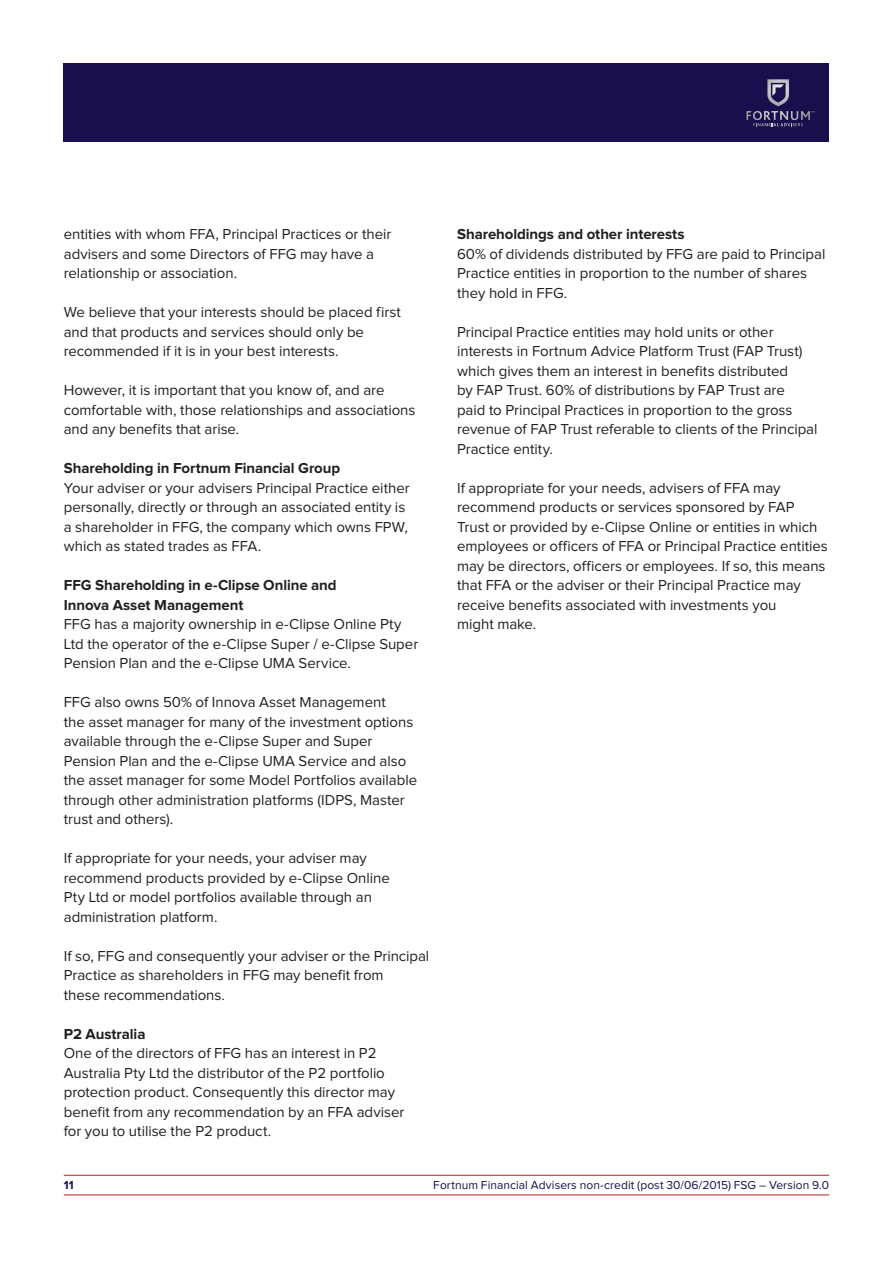
<style>
.page{position:relative;width:893px;height:1263px;background:#fff}
.page>*{position:absolute;margin:0;border:0;box-sizing:border-box;transform-origin:0 0}
.t1{font:15px/19.5px "Proxima Nova";letter-spacing:-.005em;color:#231f20}
.t2{font:700 15px/19.5px "Proxima Nova";letter-spacing:-.005em;color:#231f20}
.t3{font:12px "Proxima Nova";letter-spacing:.005em;color:#18104c}
.t4{font:700 12px "Proxima Nova";color:#18104c}
</style>
<div class="page">
<hr style="left:64px;top:1195px;width:765px;height:1px;background:#b31f23">
<hr style="left:64px;top:1175px;width:765px;height:1px;background:#b31f23">
<div style="left:64px;top:64px;width:765px;height:78px;background:#18104c"></div>
<svg style="left:746px;top:79px;width:68px;height:47px"></svg>
<p class="t1" style="left:64px;top:225px;width:329px">entities with whom FFA, Principal Practices or their advisers and some Directors of FFG may have a relationship or association.</p>
<p class="t1" style="left:64px;top:303px;width:339px">We believe that your interests should be placed first and that products and services should only be recommended if it is in your best interests.</p>
<p class="t1" style="left:64px;top:381px;width:353px">However, it is important that you know of, and are comfortable with, those relationships and associations and any benefits that arise.</p>
<p class="t2" style="left:64px;top:459px;width:278px">Shareholding in Fortnum Financial Group</p>
<p class="t1" style="left:64px;top:479px;width:347px">Your adviser or your advisers Principal Practice either personally, directly or through an associated entity is a shareholder in FFG, the company which owns FPW, which as stated trades as FFA.</p>
<p class="t2" style="left:64px;top:576px;width:274px">FFG Shareholding in e-Clipse Online and<br>Innova Asset Management</p>
<p class="t1" style="left:64px;top:615px;width:356px">FFG has a majority ownership in e-Clipse Online Pty<br>Ltd the operator of the e-Clipse Super / e-Clipse Super<br>Pension Plan and the e-Clipse UMA Service.</p>
<p class="t1" style="left:64px;top:693px;width:355px">FFG also owns 50% of Innova Asset Management<br>the asset manager for many of the investment options available through the e-Clipse Super and Super Pension Plan and the e-Clipse UMA Service and also the asset manager for some Model Portfolios available through other administration platforms (IDPS, Master trust and others).</p>
<p class="t1" style="left:64px;top:849px;width:327px">If appropriate for your needs, your adviser may recommend products provided by e-Clipse Online Pty Ltd or model portfolios available through an administration platform.</p>
<p class="t1" style="left:64px;top:947px;width:367px">If so, FFG and consequently your adviser or the Principal<br>Practice as shareholders in FFG may benefit from<br>these recommendations.</p>
<p class="t2" style="left:64px;top:1025px;width:83px">P2 Australia</p>
<p class="t1" style="left:64px;top:1044px;width:342px">One of the directors of FFG has an interest in P2<br>Australia Pty Ltd the distributor of the P2 portfolio protection product. Consequently this director may benefit from any recommendation by an FFA adviser for you to utilise the P2 product.</p>
<p class="t2" style="left:457px;top:225px;width:229px">Shareholdings and other interests</p>
<p class="t1" style="left:457px;top:245px;width:370px">60% of dividends distributed by FFG are paid to Principal<br>Practice entities in proportion to the number of shares they hold in FFG.</p>
<p class="t1" style="left:457px;top:323px;width:362px">Principal Practice entities may hold units or other interests in Fortnum Advice Platform Trust (FAP Trust) which gives them an interest in benefits distributed<br>by FAP Trust. 60% of distributions by FAP Trust are<br>paid to Principal Practices in proportion to the gross revenue of FAP Trust referable to clients of the Principal Practice entity.</p>
<p class="t1" style="left:457px;top:479px;width:372px">If appropriate for your needs, advisers of FFA may recommend products or services sponsored by FAP Trust or provided by e-Clipse Online or entities in which employees or officers of FFA or Principal Practice entities may be directors, officers or employees. If so, this means that FFA or the adviser or their Principal Practice may receive benefits associated with investments you<br>might make.</p>
<p class="t4" style="left:64px;top:1180px;width:11px">11</p>
<p class="t3" style="left:433px;top:1180px;width:397px">Fortnum Financial Advisers non-credit (post 30/06/2015) FSG – Version 9.0</p>
</div>
